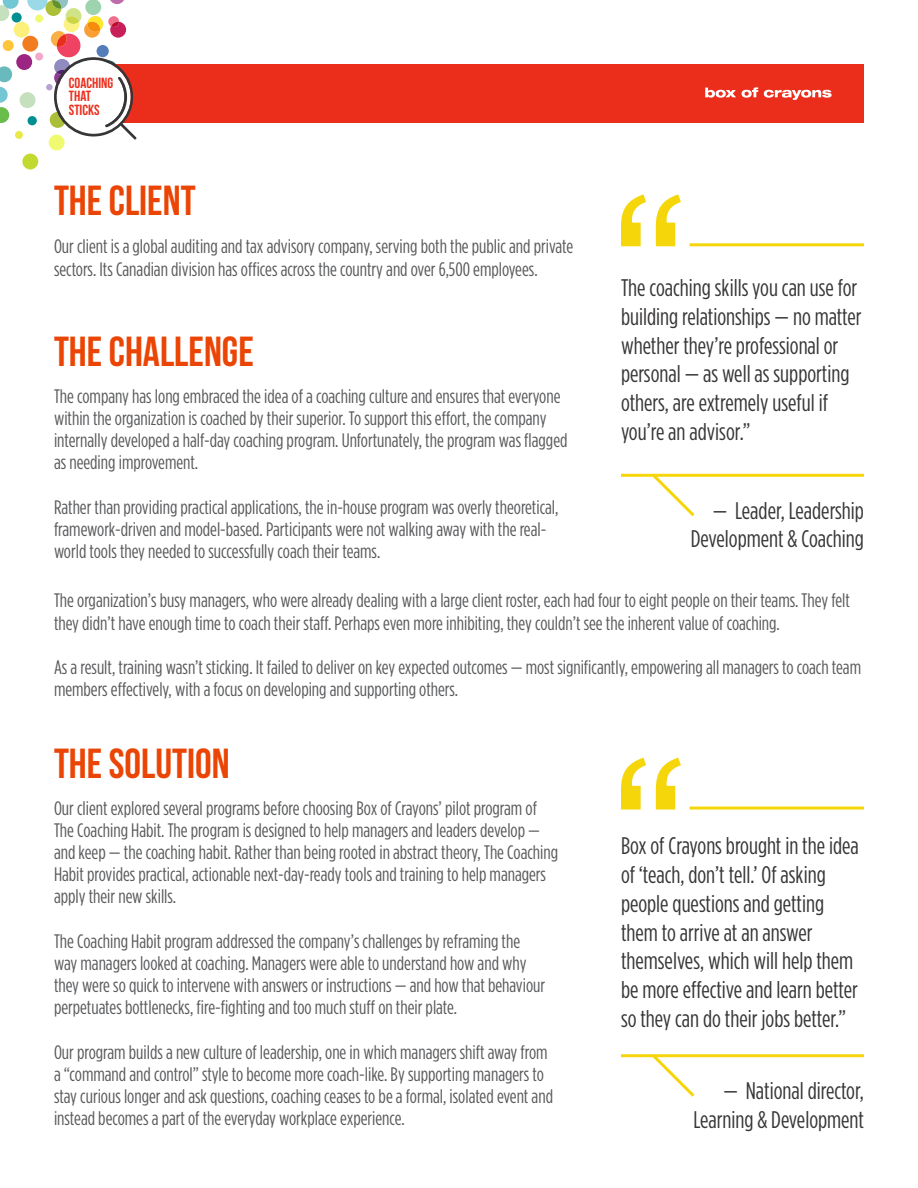
<style>
.page{position:relative;width:918px;height:1188px;background:#fff}
.page>*{position:absolute;margin:0;border:0;box-sizing:border-box;transform-origin:0 0}
.t1{font:700 42px "Bebas Neue";color:#eb4505}
.t2{font:24px/28.8px "Gotham Condensed";color:#373536}
.t3{font:19.5px/22.2px "Gotham Condensed";color:#58595b}
.t4{font:700 14.7px/13.2px "Bebas Neue";color:#eb2e1c}
</style>
<div class="page">
<svg style="left:0;top:0;width:19px;height:21px"></svg>
<div style="left:12px;top:12px;width:10px;height:11px;background:#008f91;border-radius:50%"></div>
<div style="left:14px;top:22px;width:16px;height:16px;background:#fcf07d;border-radius:50%"></div>
<div style="left:3px;top:40px;width:11px;height:11px;background:#ffc438;border-radius:50%"></div>
<svg style="left:22px;top:36px;width:16px;height:16px"></svg>
<div style="left:16px;top:54px;width:16px;height:16px;background:#9c2482;border-radius:50%"></div>
<svg style="left:0;top:66px;width:12px;height:57px"></svg>
<div style="left:20px;top:92px;width:15px;height:16px;background:#c4e0bd;border-radius:50%"></div>
<div style="left:15px;top:131px;width:8px;height:8px;background:#ebe84a;border-radius:50%"></div>
<div style="left:22px;top:154px;width:16px;height:16px;background:#c2d930;border-radius:50%"></div>
<div style="left:49px;top:135px;width:16px;height:15px;background:#f0fa70;border-radius:50%"></div>
<div style="left:115px;top:64px;width:749px;height:59px;background:#eb2e1c"></div>
<hr style="left:690px;top:243px;width:174px;height:3px;background:#f5d60a">
<svg style="left:649px;top:473px;width:49px;height:44px"></svg>
<hr style="left:621px;top:474px;width:243px;height:3px;background:#f5d60a">
<svg style="left:621px;top:194px;width:60px;height:52px"></svg>
<svg style="left:705px;top:88px;width:31px;height:10px"></svg>
<svg style="left:742px;top:87px;width:16px;height:11px"></svg>
<svg style="left:764px;top:90px;width:68px;height:10px"></svg>
<svg style="left:27px;top:0;width:110px;height:139px"></svg>
<hr style="left:690px;top:807px;width:174px;height:3px;background:#f5d60a">
<svg style="left:649px;top:1057px;width:49px;height:40px"></svg>
<hr style="left:621px;top:1054px;width:243px;height:3px;background:#f5d60a">
<svg style="left:621px;top:758px;width:60px;height:52px"></svg>
<p class="t4" style="left:69px;top:76px;width:46px">COACHING<br>THAT<br>STICKS</p>
<h1 class="t1" style="left:54px;top:178px;width:143px">THE CLIENT</h1>
<p class="t3" style="left:54px;top:234px;width:521px;line-height:23.4px">Our client is a global auditing and tax advisory company, serving both the public and private sectors. Its Canadian division has offices across the country and over 6,500 employees.</p>
<h1 class="t1" style="left:54px;top:329px;width:201px">THE CHALLENGE</h1>
<p class="t3" style="left:54px;top:385px;width:515px">The company has long embraced the idea of a coaching culture and ensures that everyone within the organization is coached by their superior. To support this effort, the company internally developed a half-day coaching program. Unfortunately, the program was flagged as needing improvement.</p>
<p class="t3" style="left:54px;top:496px;width:506px">Rather than providing practical applications, the in-house program was overly theoretical, framework-driven and model-based. Participants were not walking away with the real&shy;world tools they needed to successfully coach their teams.</p>
<p class="t2" style="left:621px;top:273px;width:242px">The coaching skills you can use for building relationships — no matter whether they’re professional or personal — as well as supporting others, are extremely useful if you’re an advisor.”</p>
<p class="t2" style="left:691px;top:496px;width:175px;text-align:right">— Leader, Leadership<br>Development &amp; Coaching</p>
<p class="t3" style="left:54px;top:589px;width:797px">The organization’s busy managers, who were already dealing with a large client roster, each had four to eight people on their teams. They felt they didn’t have enough time to coach their staff. Perhaps even more inhibiting, they couldn’t see the inherent value of coaching.</p>
<p class="t3" style="left:54px;top:656px;width:809px">As a result, training wasn’t sticking. It failed to deliver on key expected outcomes — most significantly, empowering all managers to coach team members effectively, with a focus on developing and supporting others.</p>
<h1 class="t1" style="left:54px;top:740px;width:177px">THE SOLUTION</h1>
<p class="t3" style="left:54px;top:796px;width:506px">Our client explored several programs before choosing Box of Crayons’ pilot program of The Coaching Habit. The program is designed to help managers and leaders develop — and keep — the coaching habit. Rather than being rooted in abstract theory, The Coaching Habit provides practical, actionable next-day-ready tools and training to help managers apply their new skills.</p>
<p class="t3" style="left:54px;top:930px;width:493px">The Coaching Habit program addressed the company’s challenges by reframing the way managers looked at coaching. Managers were able to understand how and why they were so quick to intervene with answers or instructions — and how that behaviour perpetuates bottlenecks, fire-fighting and too much stuff on their plate.</p>
<p class="t3" style="left:54px;top:1041px;width:501px">Our program builds a new culture of leadership, one in which managers shift away from a “command and control” style to become more coach-like. By supporting managers to stay curious longer and ask questions, coaching ceases to be a formal, isolated event and instead becomes a part of the everyday workplace experience.</p>
<p class="t2" style="left:621px;top:831px;width:239px">Box of Crayons brought in the idea of ‘teach, don’t tell.’ Of asking people questions and getting them to arrive at an answer themselves, which will help them be more effective and learn better so they can do their jobs better.”</p>
<p class="t2" style="left:693px;top:1076px;width:172px;text-align:right">— National director,<br>Learning &amp; Development</p>
</div>
